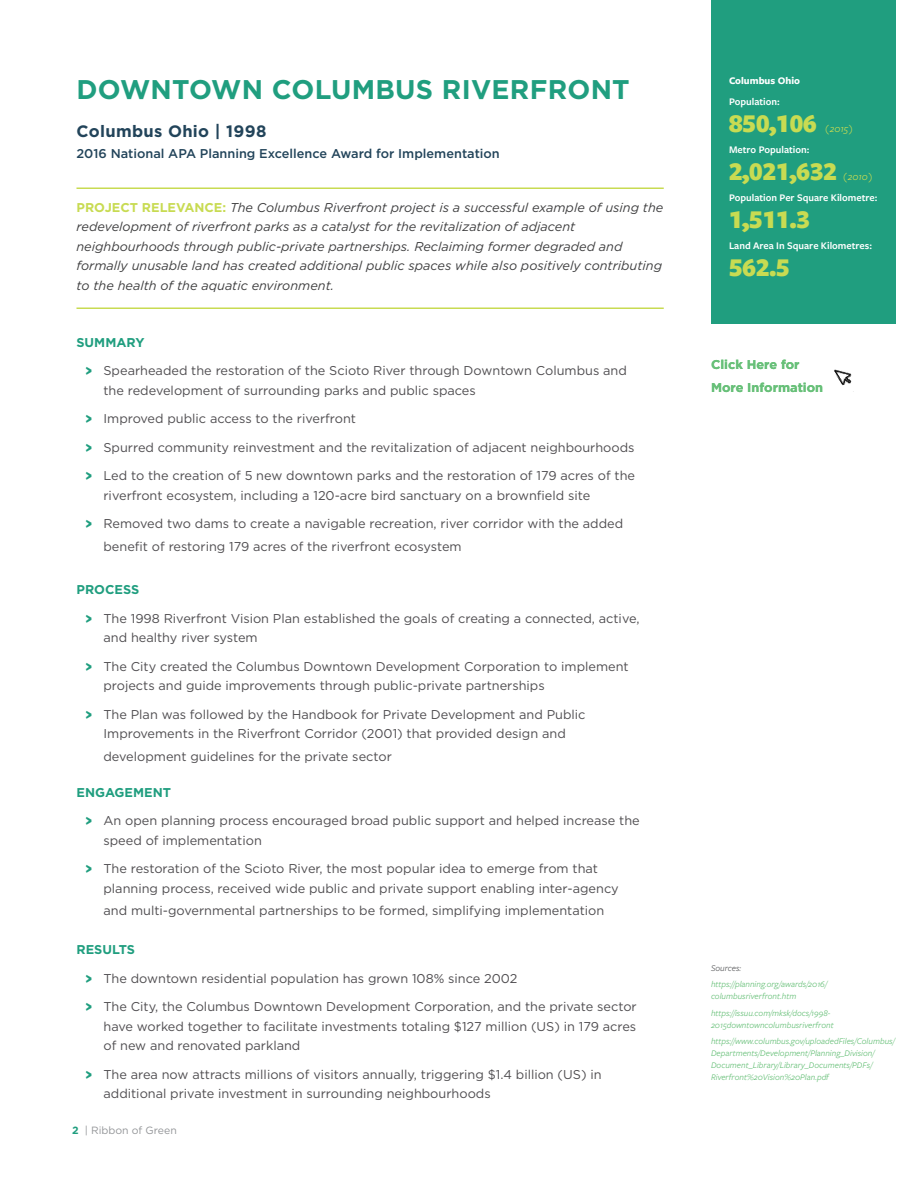
<style>
.page{position:relative;width:918px;height:1188px;background:#fff}
.page>*{position:absolute;margin:0;border:0;box-sizing:border-box;transform-origin:0 0}
.Label{font:900 27px "Freight Sans Pro";color:#c8db52}
._2_Headers{font:700 27px "Gotham";letter-spacing:.01em;color:#209e7f}
.City___Date{font:700 16.5px "Gotham";letter-spacing:.02em;color:#22445a}
.t1{font:12.75px/19.5px "Gotham";color:#4f4d50}
.Project_Relevance__2{font:italic 12.75px/19.5px "Gotham";color:#3e3e3f}
.Award{font:500 12.75px "Gotham";color:#22445a}
._4_Headers{font:700 12.75px "Gotham";color:#209e7f}
._6_Headers{font:700 12.75px/22.5px "Gotham";color:#68c079}
.Label-2{font:600 10.5px "Freight Sans Pro";color:#fff}
.Footer__L{font:10.5px "Gotham";color:#939598}
.Label-3{font:700 10.5px "Freight Sans Pro";color:#fff}
.Label-4{font:italic 10.5px "Freight Sans Pro";color:#c8db52}
.Sidebar__Notes__L{font:italic 9px/12px "Freight Sans Pro";color:#68c079}
.Sidebar__Notes__L-2{font:italic 9px "Freight Sans Pro";color:#57585a}
.s1{font-weight:700;font-style:normal;color:#c8db52}
.s2{font-family:"Freight Sans Pro";font-weight:700;font-size:18px;color:#209e7f}
.s3{font-weight:700;color:#209e7f}
</style>
<div class="page">
<div style="left:711px;top:0;width:184px;height:324px;background:#209e7f"></div>
<hr style="left:76px;top:188px;width:588px;height:1px;background:#c8db52">
<hr style="left:76px;top:308px;width:588px;height:1px;background:#c8db52">
<img style="left:834px;top:369px;width:20px;height:23px">
<p class="_2_Headers" style="left:76px;top:74px;width:555px">DOWNTOWN COLUMBUS RIVERFRONT</p>
<p class="City___Date" style="left:76px;top:121px;width:191px">Columbus Ohio | 1998</p>
<p class="Award" style="left:76px;top:146px;width:425px">2016 National APA Planning Excellence Award for Implementation</p>
<p class="Project_Relevance__2" style="left:76px;top:197px;width:588px"><span class="s1">PROJECT RELEVANCE:</span> The Columbus Riverfront project is a successful example of using the redevelopment of riverfront parks as a catalyst for the revitalization of adjacent neighbourhoods through public-private partnerships. Reclaiming former degraded and formally unusable land has created additional public spaces while also positively contributing to the health of the aquatic environment.</p>
<p class="_4_Headers" style="left:76px;top:335px;width:70px">SUMMARY</p>
<p class="t1" style="left:104px;top:360px;width:525px;text-indent:-18px"><span class="s2">›</span> Spearheaded the restoration of the Scioto River through Downtown Columbus and the redevelopment of surrounding parks and public spaces</p>
<p class="t1" style="left:86px;top:408px;width:272px"><span class="s2">›</span> Improved public access to the riverfront</p>
<p class="t1" style="left:86px;top:437px;width:551px"><span class="s2">›</span> Spurred community reinvestment and the revitalization of adjacent neighbourhoods</p>
<p class="t1" style="left:104px;top:465px;width:533px;text-indent:-18px"><span class="s2">›</span> Led to the creation of 5 new downtown parks and the restoration of 179 acres of the riverfront ecosystem, including a 120-acre bird sanctuary on a brownfield site</p>
<p class="t1" style="left:104px;top:512px;width:521px;line-height:22.5px;text-indent:-18px"><span class="s2">›</span> Removed two dams to create a navigable recreation, river corridor with the added benefit of restoring 179 acres of the riverfront ecosystem</p>
<p class="_4_Headers" style="left:76px;top:582px;width:64px">PROCESS</p>
<p class="t1" style="left:104px;top:608px;width:538px;text-indent:-18px"><span class="s2">›</span> The 1998 Riverfront Vision Plan established the goals of creating a connected, active, and healthy river system</p>
<p class="t1" style="left:104px;top:656px;width:527px;text-indent:-18px"><span class="s2">›</span> The City created the Columbus Downtown Development Corporation to implement projects and guide improvements through public-private partnerships</p>
<p class="t1" style="left:86px;top:704px;width:502px;text-align:center"><span class="s2">›</span> The Plan was followed by the Handbook for Private Development and Public<br>Improvements in the Riverfront Corridor (2001) that provided design and</p>
<p class="t1" style="left:104px;top:746px;width:290px">development guidelines for the private sector</p>
<p class="_4_Headers" style="left:76px;top:785px;width:96px">ENGAGEMENT</p>
<p class="t1" style="left:104px;top:810px;width:538px;text-indent:-18px"><span class="s2">›</span> An open planning process encouraged broad public support and helped increase the speed of implementation</p>
<p class="t1" style="left:104px;top:858px;width:517px;text-indent:-18px"><span class="s2">›</span> The restoration of the Scioto River, the most popular idea to emerge from that planning process, received wide public and private support enabling inter-agency</p>
<p class="t1" style="left:104px;top:900px;width:502px">and multi-governmental partnerships to be formed, simplifying implementation</p>
<p class="_4_Headers" style="left:76px;top:942px;width:60px">RESULTS</p>
<p class="t1" style="left:86px;top:968px;width:434px"><span class="s2">›</span> The downtown residential population has grown 108% since 2002</p>
<p class="t1" style="left:104px;top:996px;width:535px;text-align:justify;text-indent:-18px"><span class="s2">›</span> The City, the Columbus Downtown Development Corporation, and the private sector have worked together to facilitate investments totaling $127 million (US) in 179 acres of new and renovated parkland</p>
<p class="t1" style="left:104px;top:1064px;width:500px;text-indent:-18px"><span class="s2">›</span> The area now attracts millions of visitors annually, triggering $1.4 billion (US) in additional private investment in surrounding neighbourhoods</p>
<p class="Footer__L" style="left:72px;top:1124px;width:106px"><span class="s3">2</span> | Ribbon of Green</p>
<p class="Label-3" style="left:729px;top:73px;width:72px">Columbus Ohio</p>
<p class="Label-2" style="left:729px;top:94px;width:52px">Population:</p>
<p class="Label" style="left:729px;top:104px;width:89px">850,106</p>
<p class="Label-4" style="left:825px;top:121px;width:29px">(2015)</p>
<p class="Label-2" style="left:729px;top:142px;width:82px">Metro Population:</p>
<p class="Label" style="left:729px;top:152px;width:109px">2,021,632</p>
<p class="Label-4" style="left:843px;top:169px;width:31px">(2010)</p>
<p class="Label-2" style="left:729px;top:190px;width:150px">Population Per Square Kilometre:</p>
<p class="Label" style="left:729px;top:200px;width:83px">1,511.3</p>
<p class="Label-2" style="left:729px;top:238px;width:144px">Land Area In Square Kilometres:</p>
<p class="Label" style="left:729px;top:248px;width:62px">562.5</p>
<p class="_6_Headers" style="left:711px;top:353px;width:114px">Click Here for<br>More Information</p>
<p class="Sidebar__Notes__L-2" style="left:711px;top:962px;width:32px">Sources:</p>
<p class="Sidebar__Notes__L" style="left:711px;top:978px;width:117px">https://planning.org/awards/2016/ columbusriverfront.htm</p>
<p class="Sidebar__Notes__L" style="left:711px;top:1007px;width:124px">https://issuu.com/mksk/docs/1998-<br>2015downtowncolumbusriverfront</p>
<p class="Sidebar__Notes__L" style="left:711px;top:1035px;width:185px">https://www.columbus.gov/uploadedFiles/Columbus/ Departments/Development/Planning_Division/ Document_Library/Library_Documents/PDFs/ Riverfront%20Vision%20Plan.pdf</p>
</div>
